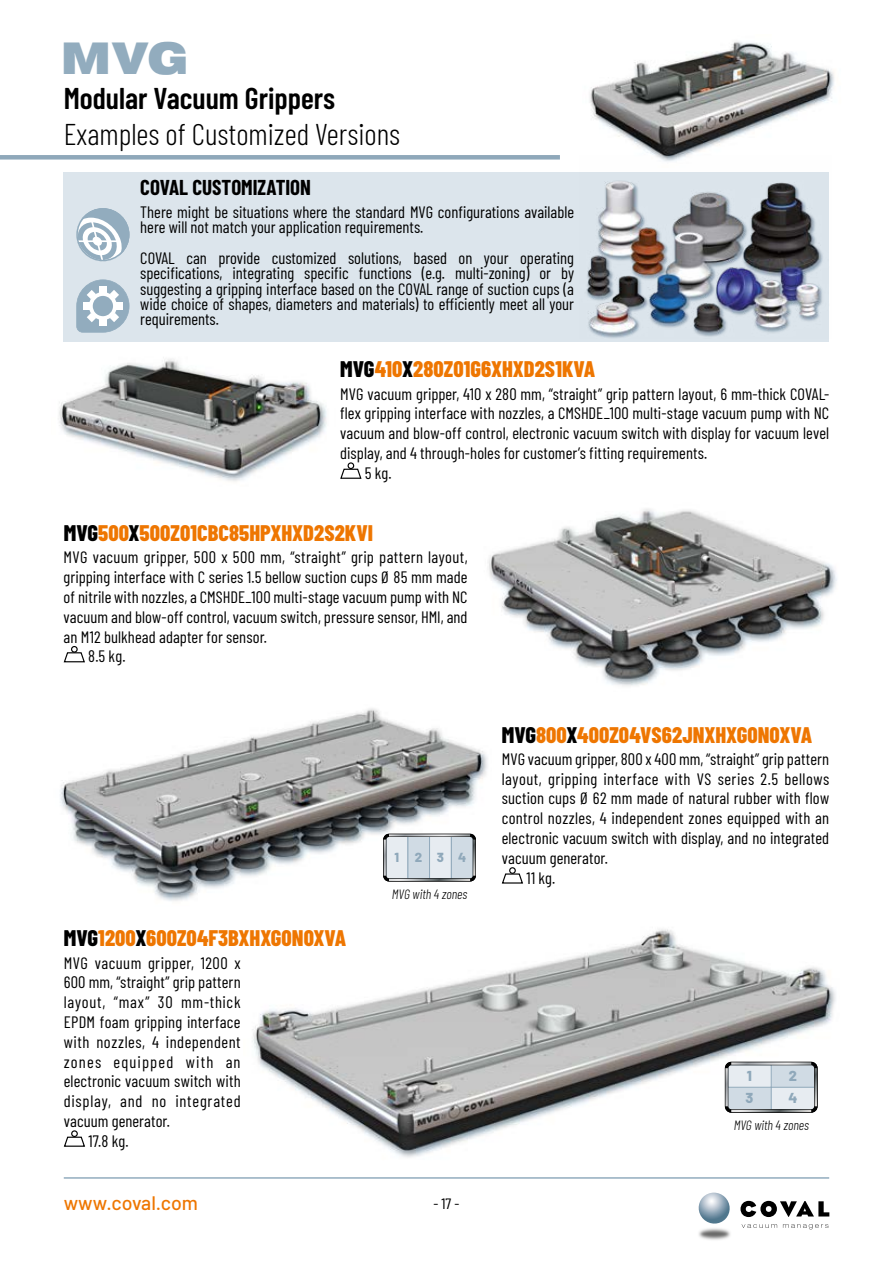
<style>
.page{position:relative;width:893px;height:1263px;background:#fff}
.page>*{position:absolute;margin:0;border:0;box-sizing:border-box;transform-origin:0 0}
.t1{font:900 45px "Pragmatica Ext";color:#92acbe}
.t2{font:300 30px "Barlow Condensed";color:#000}
.t3{font:600 30px "Barlow Condensed";color:#000}
.t4{font:800 22.5px "Barlow Condensed";color:#ee7601}
.t5{font:700 21px "Barlow Condensed";color:#000}
.t6{font:500 19.5px "Barlow";color:#ee7601}
.t7{font:16.5px/15.3px "Barlow Condensed";letter-spacing:.005em;color:#000}
.t8{font:16.5px "Barlow Condensed";letter-spacing:.03em;color:#000}
.t9{font:16.5px "Barlow Condensed";letter-spacing:.05em;color:#000}
.t10{font:16.5px "Barlow Condensed";letter-spacing:.045em;color:#000}
.t11{font:16.5px "Barlow Condensed";letter-spacing:.07em;color:#000}
.t12{font:15px "Barlow Condensed";color:#000;scale:1.05 1}
.t13{font:800 14.4px/22.5px "Barlow";color:#8fa8ba}
.t14{font:italic 300 13.5px "Barlow Condensed";color:#000}
.t15{font:800 13.05px "Barlow";color:#8fa8ba}
.s1{color:#000}
</style>
<div class="page">
<img style="left:590px;top:41px;width:244px;height:114px">
<hr style="left:64px;top:1177px;width:765px;height:2px;background:#92acbe">
<div style="left:0;top:155px;width:560px;height:5px;background:#8fa8ba"></div>
<img style="left:699px;top:1228px;width:31px;height:12px">
<svg style="left:698px;top:1192px;width:32px;height:32px"></svg>
<svg style="left:742px;top:1224px;width:35px;height:4px"></svg>
<svg style="left:783px;top:1224px;width:45px;height:5px"></svg>
<svg style="left:740px;top:1201px;width:89px;height:16px"></svg>
<img style="left:59px;top:359px;width:268px;height:123px">
<div style="left:64px;top:172px;width:765px;height:169px;background:#dce5ec"></div>
<img style="left:586px;top:155px;width:237px;height:183px">
<svg style="left:76px;top:208px;width:53px;height:53px"></svg>
<svg style="left:76px;top:279px;width:53px;height:54px"></svg>
<div style="left:99px;top:287px;width:7px;height:6px;background:#fff"></div>
<img style="left:252px;top:929px;width:584px;height:229px">
<img style="left:488px;top:509px;width:349px;height:177px">
<img style="left:60px;top:708px;width:427px;height:193px">
<svg style="left:725px;top:1062px;width:93px;height:51px;background:#c2c9cf"></svg>
<svg style="left:383px;top:834px;width:93px;height:47px;background:#c4ccd2"></svg>
<svg style="left:340px;top:463px;width:22px;height:16px"></svg>
<div style="left:348px;top:462px;width:6px;height:7px;border:1px solid #000;border-radius:50%"></div>
<svg style="left:63px;top:646px;width:22px;height:17px"></svg>
<div style="left:71px;top:646px;width:7px;height:7px;border:1px solid #000;border-radius:50%"></div>
<svg style="left:63px;top:1131px;width:22px;height:16px"></svg>
<div style="left:71px;top:1130px;width:7px;height:7px;border:1px solid #000;border-radius:50%"></div>
<svg style="left:501px;top:868px;width:22px;height:16px"></svg>
<div style="left:509px;top:867px;width:7px;height:7px;border:1px solid #000;border-radius:50%"></div>
<h1 class="t1" style="left:60px;top:29px;width:129px">MVG</h1>
<h2 class="t3" style="left:64px;top:77px;width:273px">Modular Vacuum Grippers</h2>
<h2 class="t2" style="left:64px;top:113px;width:338px">Examples of Customized Versions</h2>
<p class="t5" style="left:140px;top:173px;width:172px">COVAL CUSTOMIZATION</p>
<p class="t7" style="left:140px;top:203px;width:435px">There might be situations where the standard MVG configurations available here will not match your application requirements.</p>
<p class="t7" style="left:140px;top:249px;width:435px;text-align:justify">COVAL can provide customized solutions, based on your operating specifications, integrating specific functions (e.g. multi-zoning) or by suggesting a gripping interface based on the COVAL range of suction cups (a wide choice of shapes, diameters and materials) to efficiently meet all your requirements.</p>
<h3 class="t4" style="left:340px;top:353px;width:256px"><span class="s1">MVG</span>410<span class="s1">X</span>280Z01G6XHXD2S1KVA</h3>
<p class="t7" style="left:340px;top:385px;width:490px">MVG vacuum gripper, 410 x 280 mm, “straight” grip pattern layout, 6 mm-thick COVAL-</p>
<p class="t7" style="left:340px;top:405px;width:490px">flex gripping interface with nozzles, a CMSHDE_100 multi-stage vacuum pump with NC</p>
<p class="t7" style="left:340px;top:424px;width:490px">vacuum and blow-off control, electronic vacuum switch with display for vacuum level</p>
<p class="t7" style="left:340px;top:444px;width:369px">display, and 4 through-holes for customer’s fitting requirements.</p>
<p class="t7" style="left:365px;top:464px;width:28px">5 kg.</p>
<h3 class="t4" style="left:64px;top:517px;width:311px"><span class="s1">MVG</span>500<span class="s1">X</span>500Z01CBC85HPXHXD2S2KVI</h3>
<p class="t7" style="left:64px;top:549px;width:405px">MVG vacuum gripper, 500 x 500 mm, “straight” grip pattern layout,</p>
<p class="t7" style="left:64px;top:568px;width:405px">gripping interface with C series 1.5 bellow suction cups Ø 85 mm made</p>
<p class="t7" style="left:64px;top:588px;width:405px">of nitrile with nozzles, a CMSHDE_100 multi-stage vacuum pump with NC</p>
<p class="t7" style="left:64px;top:608px;width:405px">vacuum and blow-off control, vacuum switch, pressure sensor, HMI, and</p>
<p class="t7" style="left:64px;top:628px;width:205px">an M12 bulkhead adapter for sensor.</p>
<p class="t7" style="left:88px;top:647px;width:39px">8.5 kg.</p>
<p class="t15" style="left:394px;top:847px;width:73px">1234</p>
<h3 class="t4" style="left:64px;top:922px;width:284px"><span class="s1">MVG</span>1200<span class="s1">X</span>600Z04F3BXHXG0N0XVA</h3>
<p class="t8" style="left:64px;top:951px;width:178px">MVG vacuum gripper, 1200 x</p>
<p class="t7" style="left:64px;top:973px;width:178px">600 mm, “straight” grip pattern</p>
<p class="t10" style="left:64px;top:990px;width:178px">layout, “max” 30 mm-thick</p>
<p class="t7" style="left:64px;top:1013px;width:178px">EPDM foam gripping interface</p>
<p class="t8" style="left:64px;top:1030px;width:178px">with nozzles, 4 independent</p>
<p class="t11" style="left:64px;top:1050px;width:178px">zones equipped with an</p>
<p class="t7" style="left:64px;top:1072px;width:178px">electronic vacuum switch with</p>
<p class="t9" style="left:64px;top:1089px;width:178px">display, and no integrated</p>
<p class="t7" style="left:64px;top:1112px;width:108px">vacuum generator.</p>
<p class="t7" style="left:88px;top:1132px;width:42px">17.8 kg.</p>
<p class="t14" style="left:392px;top:884px;width:77px">MVG with 4 zones</p>
<p class="t6" style="left:64px;top:1188px;width:136px">www.coval.com</p>
<p class="t12" style="left:433px;top:1193px;width:26px">- 17 -</p>
<h3 class="t4" style="left:502px;top:718px;width:312px"><span class="s1">MVG</span>800<span class="s1">X</span>400Z04VS62JNXHXG0N0XVA</h3>
<p class="t7" style="left:502px;top:750px;width:329px">MVG vacuum gripper, 800 x 400 mm, “straight” grip pattern</p>
<p class="t8" style="left:502px;top:767px;width:329px">layout, gripping interface with VS series 2.5 bellows</p>
<p class="t7" style="left:502px;top:789px;width:329px">suction cups Ø 62 mm made of natural rubber with flow</p>
<p class="t7" style="left:502px;top:809px;width:329px">control nozzles, 4 independent zones equipped with an</p>
<p class="t7" style="left:502px;top:829px;width:329px">electronic vacuum switch with display, and no integrated</p>
<p class="t7" style="left:502px;top:849px;width:108px">vacuum generator.</p>
<p class="t7" style="left:526px;top:869px;width:30px">11 kg.</p>
<p class="t13" style="left:746px;top:1063px;width:9px">1<br>3</p>
<p class="t13" style="left:788px;top:1063px;width:10px">2<br>4</p>
<p class="t14" style="left:734px;top:1116px;width:77px">MVG with 4 zones</p>
</div>
